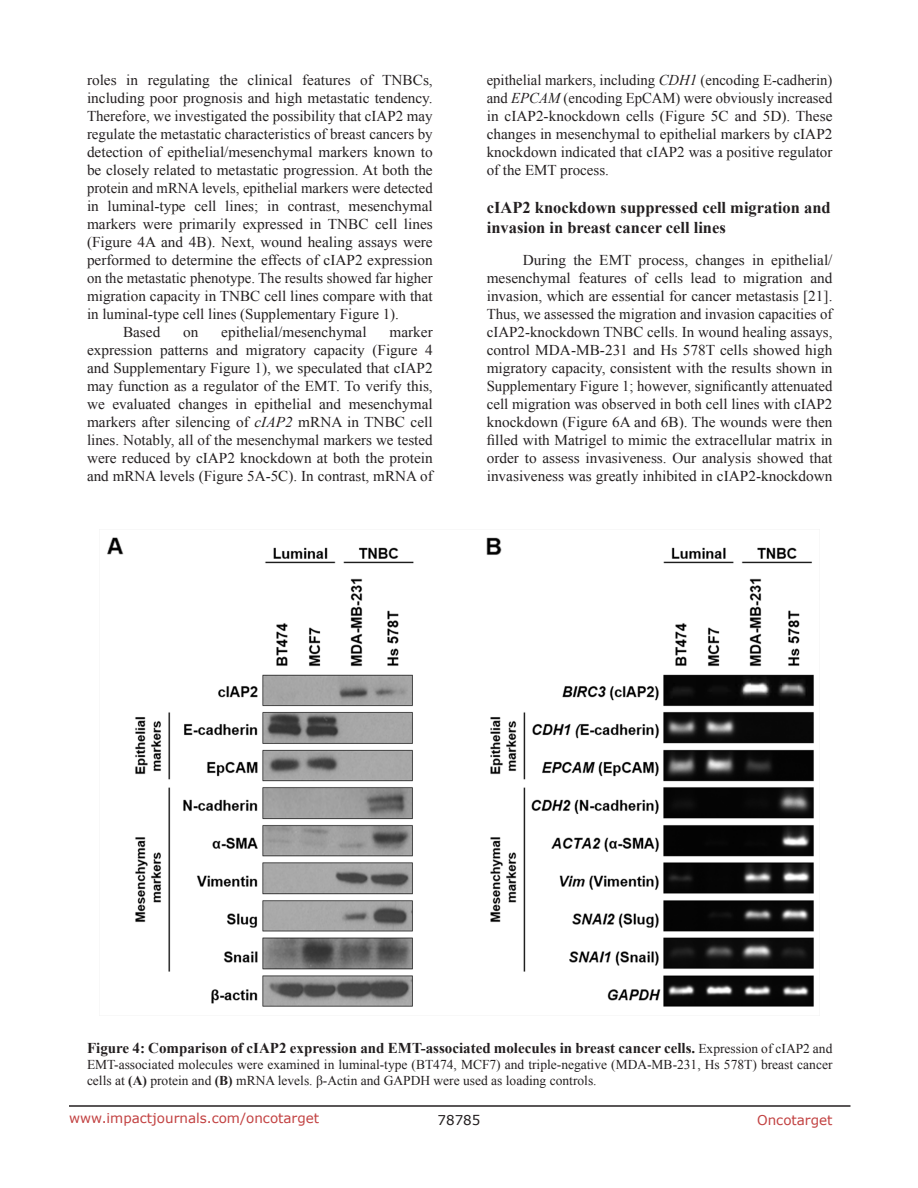
<style>
.page{position:relative;width:918px;height:1188px;background:#fff}
.page>*{position:absolute;margin:0;border:0;box-sizing:border-box;transform-origin:0 0}
.SubHeading{font:700 16.5px/19.8px "Times New Roman";color:#231f20}
.BodyText{font:15px/18px "Times New Roman";color:#231f20;text-align:justify}
.figuretext{font:700 15px "Times New Roman";color:#231f20}
.figuretext-2{font:13.5px/16.2px "Times New Roman";color:#231f20}
.t1{font:13.5px "Verdana";color:#c24141}
.t2{font:13.5px "Verdana";color:#231f20}
.s1{font-style:italic}
.s2{font-weight:400;font-size:13.5px}
.s3{font-weight:700}
</style>
<div class="page">
<hr style="left:69px;top:1105px;width:781px;height:2px;background:#231f20">
<img style="left:107px;top:537px;width:707px;height:470px">
<p class="BodyText" style="left:87px;top:71px;width:347px">roles in regulating the clinical features of TNBCs, including poor prognosis and high metastatic tendency.<br>Therefore, we investigated the possibility that cIAP2 may regulate the metastatic characteristics of breast cancers by detection of epithelial/mesenchymal markers known to be closely related to metastatic progression. At both the protein and mRNA levels, epithelial markers were detected in luminal-type cell lines; in contrast, mesenchymal markers were primarily expressed in TNBC cell lines (Figure 4A and 4B). Next, wound healing assays were performed to determine the effects of cIAP2 expression on the metastatic phenotype. The results showed far higher migration capacity in TNBC cell lines compare with that in luminal-type cell lines (Supplementary Figure 1).</p>
<p class="BodyText" style="left:123px;top:323px;width:39px">Based</p>
<p class="BodyText" style="left:183px;top:323px;width:17px">on</p>
<p class="BodyText" style="left:221px;top:323px;width:147px">epithelial/mesenchymal</p>
<p class="BodyText" style="left:87px;top:323px;width:347px;text-indent:302px">marker expression patterns and migratory capacity (Figure 4 and Supplementary Figure 1), we speculated that cIAP2 may function as a regulator of the EMT. To verify this, we evaluated changes in epithelial and mesenchymal markers after silencing of <span class="s1">cIAP2</span> mRNA in TNBC cell lines. Notably, all of the mesenchymal markers we tested were reduced by cIAP2 knockdown at both the protein and mRNA levels (Figure 5A-5C). In contrast, mRNA of</p>
<p class="BodyText" style="left:487px;top:71px;width:347px">epithelial markers, including <span class="s1">CDH1</span> (encoding E-cadherin) and <span class="s1">EPCAM</span> (encoding EpCAM) were obviously increased in cIAP2-knockdown cells (Figure 5C and 5D). These changes in mesenchymal to epithelial markers by cIAP2 knockdown indicated that cIAP2 was a positive regulator of the EMT process.</p>
<p class="SubHeading" style="left:487px;top:197px;width:345px">cIAP2 knockdown suppressed cell migration and invasion in breast cancer cell lines</p>
<p class="BodyText" style="left:487px;top:250px;width:347px;text-indent:36px">During the EMT process, changes in epithelial/ mesenchymal features of cells lead to migration and invasion, which are essential for cancer metastasis [21].<br>Thus, we assessed the migration and invasion capacities of cIAP2-knockdown TNBC cells. In wound healing assays, control MDA-MB-231 and Hs 578T cells showed high migratory capacity, consistent with the results shown in Supplementary Figure 1; however, significantly attenuated cell migration was observed in both cell lines with cIAP2 knockdown (Figure 6A and 6B). The wounds were then filled with Matrigel to mimic the extracellular matrix in order to assess invasiveness. Our analysis showed that invasiveness was greatly inhibited in cIAP2-knockdown</p>
<p class="figuretext" style="left:87px;top:1038px;width:747px">Figure 4: Comparison of cIAP2 expression and EMT-associated molecules in breast cancer cells. <span class="s2">Expression of cIAP2 and</span></p>
<p class="figuretext-2" style="left:87px;top:1056px;width:747px">EMT-associated molecules were examined in luminal-type (BT474, MCF7) and triple-negative (MDA-MB-231, Hs 578T) breast cancer cells at <span class="s3">(A)</span> protein and <span class="s3">(B)</span> mRNA levels. β-Actin and GAPDH were used as loading controls.</p>
<p class="t1" style="left:69px;top:1109px;width:252px">www.impactjournals.com/oncotarget</p>
<p class="t2" style="left:438px;top:1111px;width:44px">78785</p>
<p class="t1" style="left:757px;top:1111px;width:77px">Oncotarget</p>
</div>
